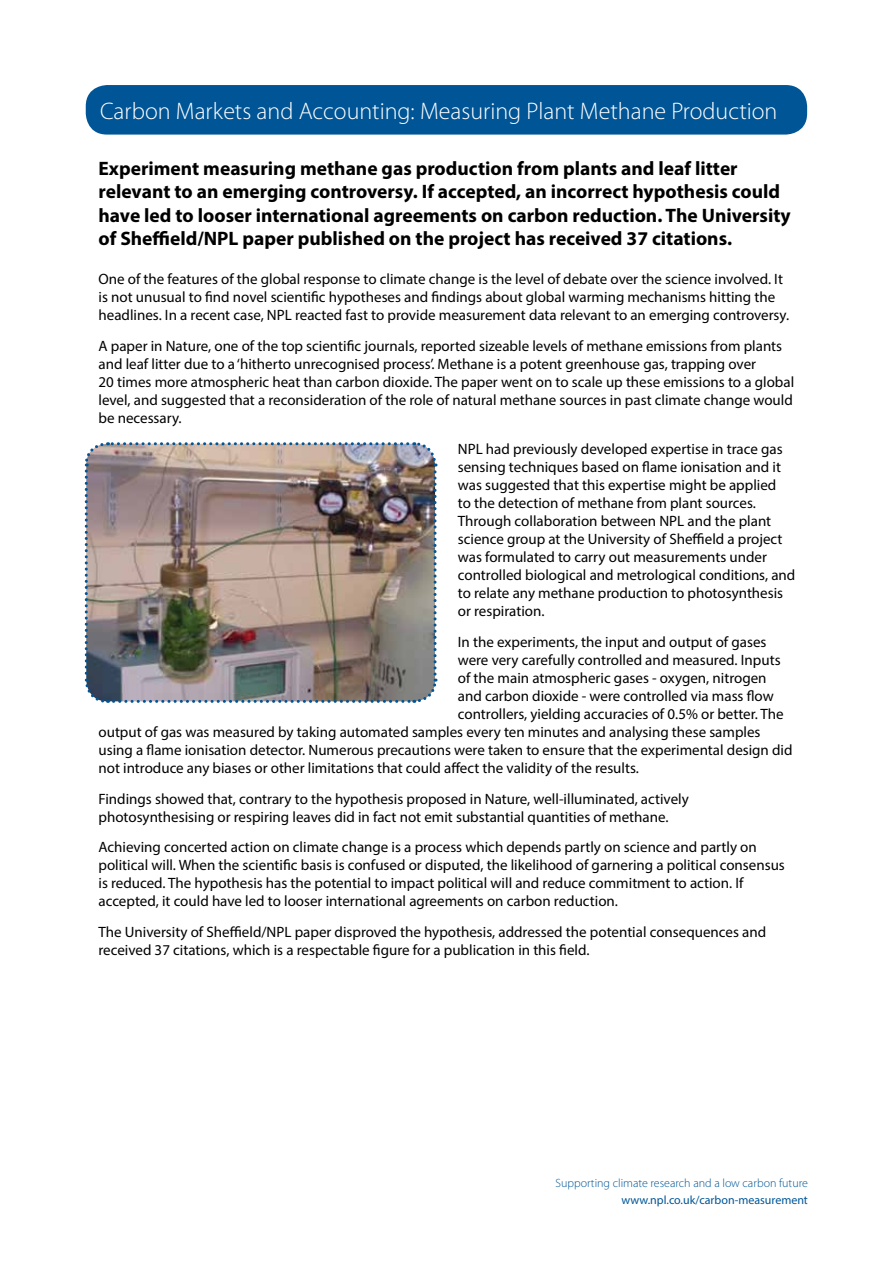
<style>
.page{position:relative;width:893px;height:1263px;background:#fff}
.page>*{position:absolute;margin:0;border:0;box-sizing:border-box;transform-origin:0 0}
.t1{font:300 24px "Myriad Pro";color:#fff}
.t2{font:700 19.5px/23.4px "Myriad Pro";color:#000}
.t3{font:15px/18px "Myriad Pro";color:#000}
.t4{font:300 12px "Myriad Pro";color:#005596}
.t5{font:12px "Myriad Pro";color:#005596}
</style>
<div class="page">
<div style="left:86px;top:85px;width:721px;height:50px;background:#005596;border-radius:21px"></div>
<img style="left:84px;top:442px;width:354px;height:261px">
<h1 class="t1" style="left:100px;top:98px;width:679px">Carbon Markets and Accounting: Measuring Plant Methane Production</h1>
<p class="t2" style="left:98px;top:156px;width:694px">Experiment measuring methane gas production from plants and leaf litter relevant to an emerging controversy. If accepted, an incorrect hypothesis could have led to looser international agreements on carbon reduction. The University of Sheffield/NPL paper published on the project has received 37 citations.</p>
<p class="t3" style="left:98px;top:270px;width:692px">One of the features of the global response to climate change is the level of debate over the science involved. It is not unusual to find novel scientific hypotheses and findings about global warming mechanisms hitting the headlines. In a recent case, NPL reacted fast to provide measurement data relevant to an emerging controversy.</p>
<p class="t3" style="left:98px;top:337px;width:697px">A paper in Nature, one of the top scientific journals, reported sizeable levels of methane emissions from plants and leaf litter due to a ‘hitherto unrecognised process’. Methane is a potent greenhouse gas, trapping over<br>20 times more atmospheric heat than carbon dioxide. The paper went on to scale up these emissions to a global level, and suggested that a reconsideration of the role of natural methane sources in past climate change would be necessary.</p>
<p class="t3" style="left:458px;top:440px;width:339px">NPL had previously developed expertise in trace gas sensing techniques based on flame ionisation and it was suggested that this expertise might be applied<br>to the detection of methane from plant sources.<br>Through collaboration between NPL and the plant science group at the University of Sheffield a project was formulated to carry out measurements under controlled biological and metrological conditions, and to relate any methane production to photosynthesis or respiration.</p>
<p class="t3" style="left:458px;top:632px;width:310px">In the experiments, the input and output of gases</p>
<p class="t3" style="left:458px;top:650px;width:324px">were very carefully controlled and measured. Inputs</p>
<p class="t3" style="left:458px;top:668px;width:310px">of the main atmospheric gases - oxygen, nitrogen</p>
<p class="t3" style="left:458px;top:686px;width:317px">and carbon dioxide - were controlled via mass flow</p>
<p class="t3" style="left:458px;top:704px;width:327px">controllers, yielding accuracies of 0.5% or better. The</p>
<p class="t3" style="left:98px;top:722px;width:664px">output of gas was measured by taking automated samples every ten minutes and analysing these samples</p>
<p class="t3" style="left:98px;top:740px;width:695px">using a flame ionisation detector. Numerous precautions were taken to ensure that the experimental design did</p>
<p class="t3" style="left:98px;top:758px;width:542px">not introduce any biases or other limitations that could affect the validity of the results.</p>
<p class="t3" style="left:98px;top:789px;width:592px">Findings showed that, contrary to the hypothesis proposed in Nature, well-illuminated, actively photosynthesising or respiring leaves did in fact not emit substantial quantities of methane.</p>
<p class="t3" style="left:98px;top:838px;width:688px">Achieving concerted action on climate change is a process which depends partly on science and partly on political will. When the scientific basis is confused or disputed, the likelihood of garnering a political consensus is reduced. The hypothesis has the potential to impact political will and reduce commitment to action. If accepted, it could have led to looser international agreements on carbon reduction.</p>
<p class="t3" style="left:98px;top:923px;width:669px">The University of Sheffield/NPL paper disproved the hypothesis, addressed the potential consequences and received 37 citations, which is a respectable figure for a publication in this field.</p>
<p class="t4" style="left:555px;top:1176px;width:254px">Supporting climate research and a low carbon future</p>
<p class="t5" style="left:621px;top:1192px;width:188px">www.npl.co.uk/carbon-measurement</p>
</div>
